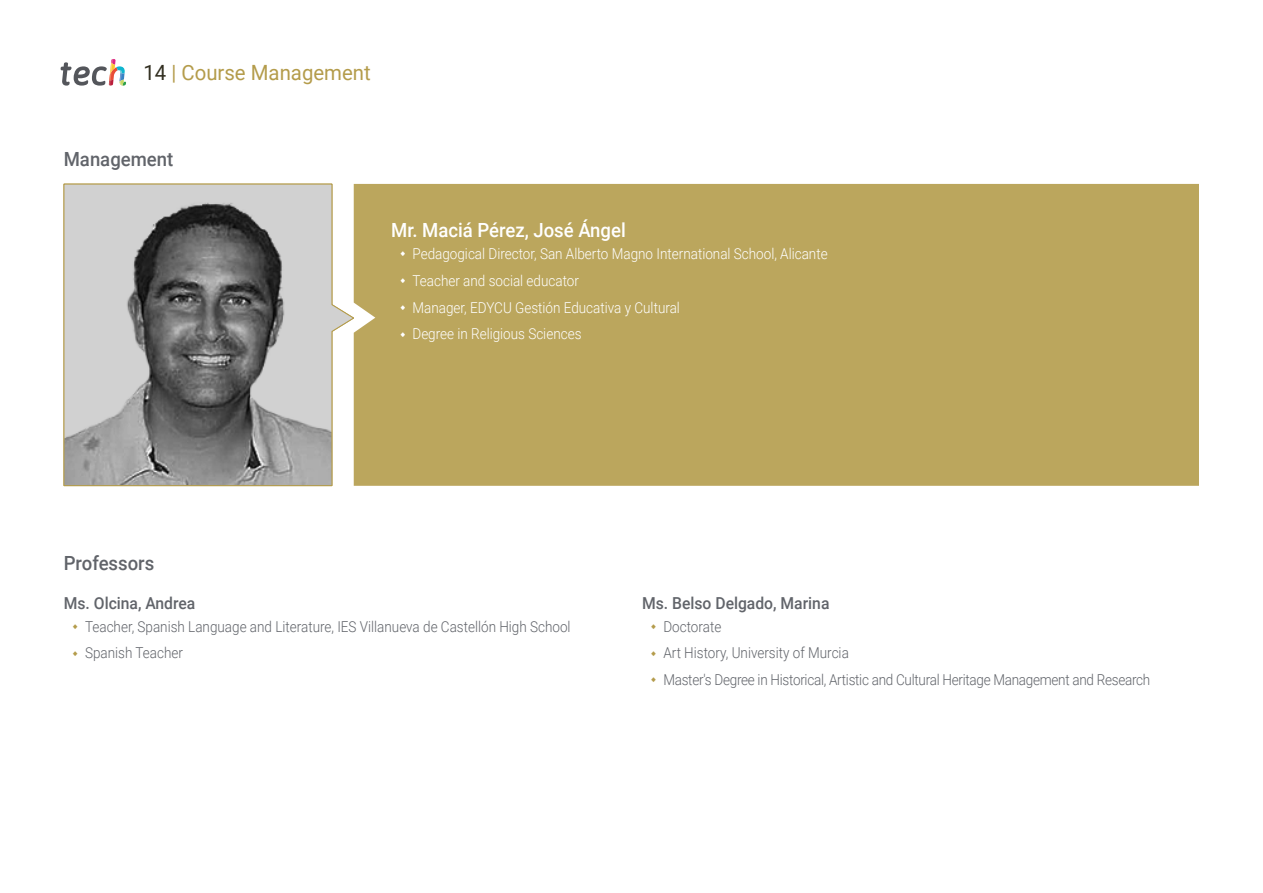
<style>
.page{position:relative;width:1263px;height:893px;background:#fff}
.page>*{position:absolute;margin:0;border:0;box-sizing:border-box;transform-origin:0 0}
.t1{font:21px "Roboto";color:#b49c4b}
.t2{font:500 19.5px "Roboto";color:#fff;scale:.95 1}
.t3{font:500 19.5px "Roboto";color:#61646a;scale:.95 1}
.t4{font:500 16.5px "Roboto";color:#61646a;scale:.95 1}
.t5{font:300 15px/26.7px "Roboto";color:#fff;scale:.9 1}
.t6{font:300 15px/26.7px "Roboto";letter-spacing:-.02em;color:#61646a;scale:.9 1}
.t7{font:300 15px/26.7px "Roboto";color:#61646a;scale:.9 1}
.s1{color:#312e20}
</style>
<div class="page">
<svg style="left:61px;top:59px;width:65px;height:27px"></svg>
<div style="left:354px;top:184px;width:845px;height:302px;background:#bba65d"></div>
<svg style="left:64px;top:184px;width:290px;height:302px;background:#a1a1a0"></svg>
<svg style="left:401px;top:251px;width:4px;height:5px"></svg>
<svg style="left:401px;top:278px;width:4px;height:5px"></svg>
<svg style="left:401px;top:305px;width:4px;height:5px"></svg>
<svg style="left:401px;top:332px;width:4px;height:5px"></svg>
<h1 class="t1" style="left:144px;top:57px;width:229px"><span class="s1">14</span> | Course Management</h1>
<h2 class="t3" style="left:64px;top:145px;width:117px">Management</h2>
<h2 class="t2" style="left:391px;top:216px;width:248px">Mr. Maciá Pérez, José Ángel</h2>
<p class="t5" style="left:412px;top:240px;width:463px">Pedagogical Director, San Alberto Magno International School, Alicante Teacher and social educator<br>Manager, EDYCU Gestión Educativa y Cultural<br>Degree in Religious Sciences</p>
<h2 class="t3" style="left:64px;top:550px;width:97px">Professors</h2>
<p class="t4" style="left:64px;top:592px;width:140px">Ms. Olcina, Andrea</p>
<p class="t7" style="left:85px;top:612px;width:541px">Teacher, Spanish Language and Literature, IES Villanueva de Castellón High School<br>Spanish Teacher</p>
<p class="t4" style="left:642px;top:592px;width:199px">Ms. Belso Delgado, Marina</p>
<p class="t6" style="left:663px;top:612px;width:542px">Doctorate<br>Art History, University of Murcia<br>Master's Degree in Historical, Artistic and Cultural Heritage Management and Research</p>
</div>
